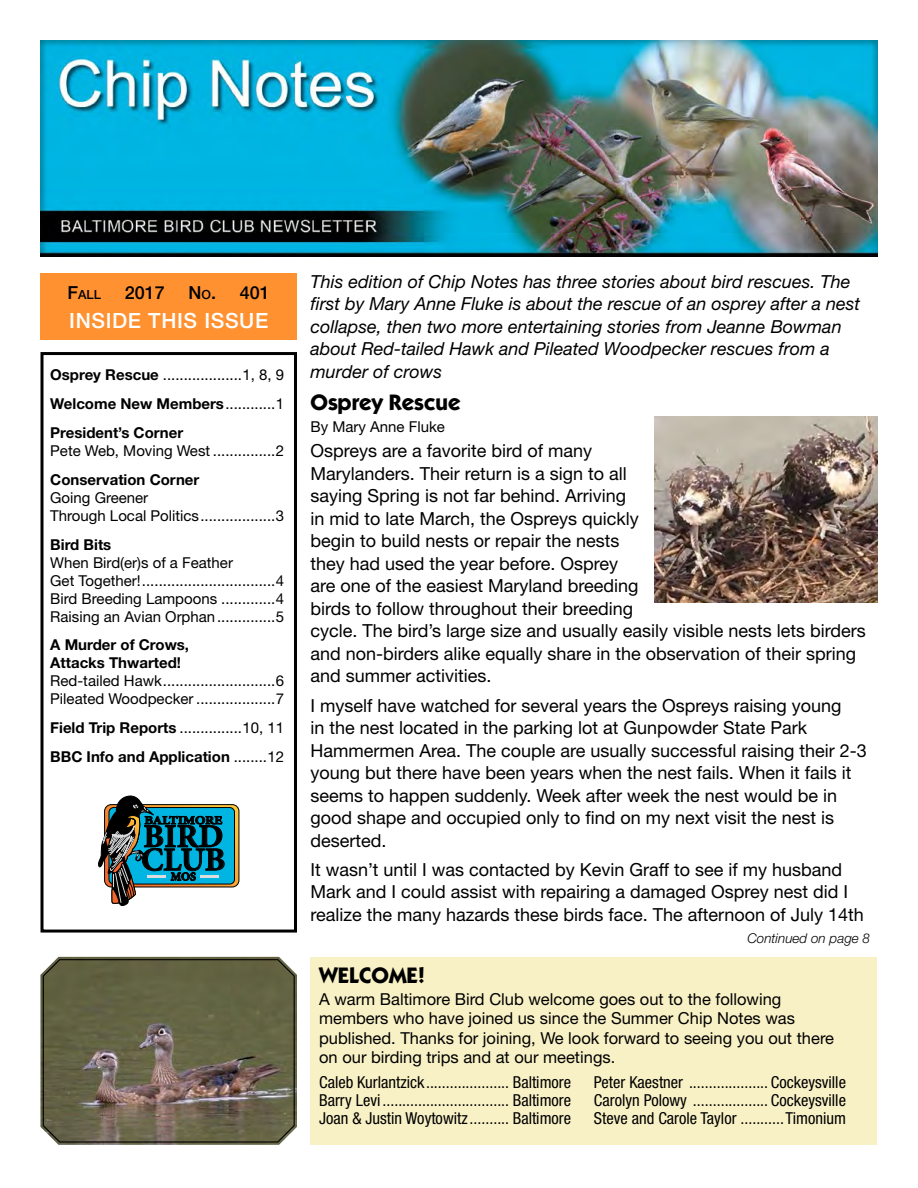
<style>
.page{position:relative;width:918px;height:1188px;background:#fff}
.page>*{position:absolute;margin:0;border:0;box-sizing:border-box;transform-origin:0 0}
.t1{font:700 33px/23.4px "Minion Pro";color:#000}
.t2{font:700 22.5px "Itc Kabel";color:#000}
.t3{font:500 21px "Helvetica Neue";letter-spacing:.03em;color:#fff}
.t4{font:18px/22.5px "Helvetica Neue";color:#000}
.t5{font:italic 18px/22.5px "Helvetica Neue";color:#000}
.t6{font:500 18px "Helvetica Neue";color:#000}
.t7{font:condensed 16.5px/18px "Helvetica Neue";color:#000;text-align:justify}
.t8{font:16.5px/19.5px "Helvetica Neue";color:#000}
.t9{font:15px/18px "Helvetica Neue";color:#000}
.t10{font:700 15px/28.8px "Helvetica Neue";color:#000}
.t11{font:italic 300 13.5px "Helvetica Neue";color:#000}
.t12{font:500 12.6px "Helvetica Neue";color:#000}
.t13{font:700 11.7px "Minion Pro";letter-spacing:-.005em;color:#000;scale:1.17 1}
.t14{font:700 11.7px "Minion Pro";letter-spacing:-.005em;color:#000}
.s1{font-size:18px}
.s2{font-size:12.6px}
.s3{font-weight:400}
</style>
<div class="page">
<img style="left:40px;top:957px;width:257px;height:188px">
<div style="left:43px;top:959px;width:252px;height:184px;border:1px solid #000;border-radius:16px"></div>
<img style="left:40px;top:40px;width:838px;height:216px">
<div style="left:40px;top:274px;width:257px;height:66px;background:#ff9130"></div>
<div style="left:40px;top:352px;width:257px;height:581px;border:3px solid #000"></div>
<svg style="left:98px;top:796px;width:141px;height:110px"></svg>
<div style="left:310px;top:957px;width:568px;height:188px;background:#f8f1c6"></div>
<img style="left:654px;top:416px;width:224px;height:187px">
<p class="t12" style="left:68px;top:287px;width:35px"><span class="s1">F</span>all</p>
<p class="t6" style="left:125px;top:282px;width:42px">2017</p>
<p class="t6" style="left:189px;top:282px;width:83px">N<span class="s2">o</span>. 401</p>
<p class="t3" style="left:69px;top:308px;width:201px">INSIDE THIS ISSUE</p>
<p class="t10" style="left:50px;top:360px;width:236px;text-align:justify">Osprey Rescue <span class="s3">...................1, 8, 9<br></span>Welcome New Members<span class="s3">............1<br></span>President’s Corner</p>
<p class="t9" style="left:50px;top:441px;width:235px">Pete Web, Moving West ...............2</p>
<p class="t10" style="left:50px;top:465px;width:151px">Conservation Corner</p>
<p class="t9" style="left:50px;top:488px;width:235px">Going Greener<br>Through Local Politics..................3</p>
<p class="t10" style="left:50px;top:530px;width:63px">Bird Bits</p>
<p class="t9" style="left:50px;top:553px;width:235px">When Bird(er)s of a Feather<br>Get Together!................................4<br>Bird Breeding Lampoons .............4<br>Raising an Avian Orphan..............5</p>
<p class="t10" style="left:50px;top:636px;width:140px;line-height:18px">A Murder of Crows,<br>Attacks Thwarted!</p>
<p class="t9" style="left:50px;top:672px;width:235px">Red-tailed Hawk...........................6<br>Pileated Woodpecker ...................7</p>
<p class="t10" style="left:50px;top:713px;width:235px">Field Trip Reports <span class="s3">...............10, 11<br></span>BBC Info and Application <span class="s3">........12</span></p>
<p class="t13" style="left:144px;top:812px;width:68px">BALTIMORE</p>
<h1 class="t1" style="left:141px;top:824px;width:86px">BIRD<br>CLUB</h1>
<p class="t14" style="left:171px;top:868px;width:27px">MOS</p>
<p class="t5" style="left:310px;top:270px;width:551px">This edition of Chip Notes has three stories about bird rescues. The first by Mary Anne Fluke is about the rescue of an osprey after a nest collapse, then two more entertaining stories from Jeanne Bowman about Red-tailed Hawk and Pileated Woodpecker rescues from a murder of crows</p>
<p class="t2" style="left:310px;top:389px;width:152px">Osprey Rescue</p>
<p class="t9" style="left:310px;top:417px;width:136px">By Mary Anne Fluke</p>
<p class="t4" style="left:310px;top:440px;width:557px">Ospreys are a favorite bird of many<br>Marylanders. Their return is a sign to all<br>saying Spring is not far behind. Arriving<br>in mid to late March, the Ospreys quickly<br>begin to build nests or repair the nests<br>they had used the year before. Osprey<br>are one of the easiest Maryland breeding<br>birds to follow throughout their breeding<br>cycle. The bird’s large size and usually easily visible nests lets birders and non-birders alike equally share in the observation of their spring and summer activities.</p>
<p class="t4" style="left:310px;top:694px;width:558px">I myself have watched for several years the Ospreys raising young<br>in the nest located in the parking lot at Gunpowder State Park Hammermen Area. The couple are usually successful raising their 2-3 young but there have been years when the nest fails. When it fails it seems to happen suddenly. Week after week the nest would be in good shape and occupied only to find on my next visit the nest is deserted.</p>
<p class="t4" style="left:310px;top:858px;width:555px">It wasn’t until I was contacted by Kevin Graff to see if my husband<br>Mark and I could assist with repairing a damaged Osprey nest did I realize the many hazards these birds face. The afternoon of July 14th</p>
<p class="t11" style="left:747px;top:930px;width:124px">Continued on page 8</p>
<p class="t2" style="left:319px;top:962px;width:108px">WELCOME!</p>
<p class="t8" style="left:319px;top:989px;width:516px">A warm Baltimore Bird Club welcome goes out to the following members who have joined us since the Summer Chip Notes was published. Thanks for joining, We look forward to seeing you out there on our birding trips and at our meetings.</p>
<p class="t7" style="left:319px;top:1073px;width:254px">Caleb Kurlantzick..................... Baltimore Barry Levi ................................ Baltimore Joan &amp; Justin Woytowitz.......... Baltimore</p>
<p class="t7" style="left:594px;top:1073px;width:254px">Peter Kaestner .................... Cockeysville Carolyn Polowy ................... Cockeysville Steve and Carole Taylor ...........Timonium</p>
</div>
